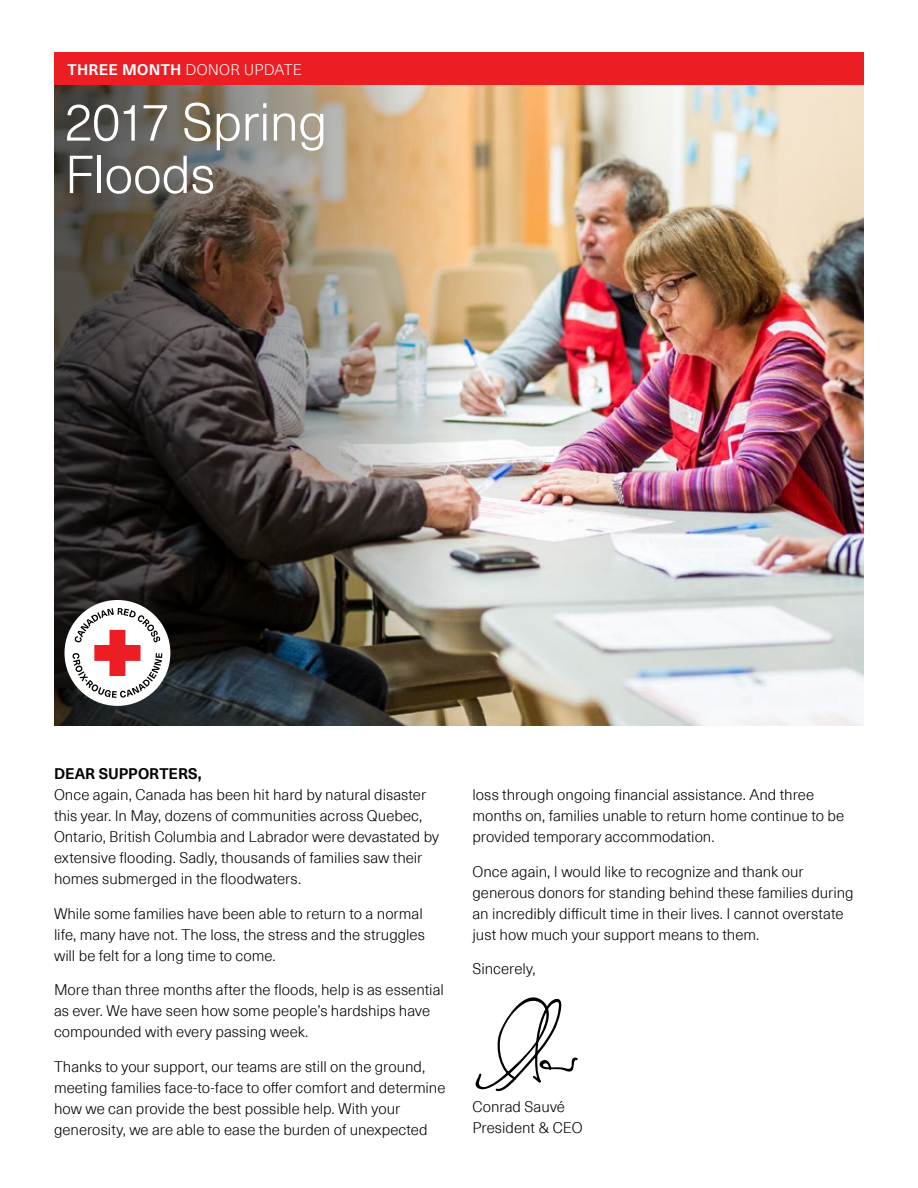
<style>
.page{position:relative;width:918px;height:1188px;background:#fff}
.page>*{position:absolute;margin:0;border:0;box-sizing:border-box;transform-origin:0 0}
.t1{font:300 52.5px/52.5px "Neue Haas Unica Pro";letter-spacing:-.02em;color:#fff}
.t2{font:300 15px/21px "Neue Haas Unica Pro";color:#000}
.t3{font:300 15px "Neue Haas Unica Pro";letter-spacing:.02em;color:#fff}
.t4{font:700 15px "Neue Haas Unica Pro";color:#000}
.s1{font-weight:700}
</style>
<div class="page">
<img style="left:571px;top:86px;width:293px;height:640px">
<img style="left:54px;top:86px;width:517px;height:640px">
<div style="left:54px;top:52px;width:810px;height:34px;background:#ed1d24"></div>
<div style="left:65px;top:600px;width:105px;height:106px;background:#fff;border-radius:50%"></div>
<svg style="left:72px;top:608px;width:90px;height:90px"></svg>
<svg style="left:475px;top:997px;width:103px;height:95px"></svg>
<p class="t3" style="left:68px;top:61px;width:236px"><span class="s1">THREE MONTH</span> DONOR UPDATE</p>
<h1 class="t1" style="left:64px;top:97px;width:265px">2017 Spring<br>Floods</h1>
<p class="t4" style="left:54px;top:765px;width:149px">DEAR SUPPORTERS,</p>
<p class="t2" style="left:54px;top:785px;width:387px">Once again, Canada has been hit hard by natural disaster this year. In May, dozens of communities across Quebec, Ontario, British Columbia and Labrador were devastated by extensive flooding. Sadly, thousands of families saw their homes submerged in the floodwaters.</p>
<p class="t2" style="left:54px;top:903px;width:373px">While some families have been able to return to a normal life, many have not. The loss, the stress and the struggles will be felt for a long time to come.</p>
<p class="t2" style="left:54px;top:980px;width:391px">More than three months after the floods, help is as essential as ever. We have seen how some people’s hardships have compounded with every passing week.</p>
<p class="t2" style="left:54px;top:1056px;width:393px">Thanks to your support, our teams are still on the ground, meeting families face-to-face to offer comfort and determine how we can provide the best possible help. With your generosity, we are able to ease the burden of unexpected</p>
<p class="t2" style="left:472px;top:785px;width:373px">loss through ongoing financial assistance. And three months on, families unable to return home continue to be provided temporary accommodation.</p>
<p class="t2" style="left:472px;top:861px;width:383px">Once again, I would like to recognize and thank our generous donors for standing behind these families during an incredibly difficult time in their lives. I cannot overstate just how much your support means to them.</p>
<p class="t2" style="left:472px;top:959px;width:65px">Sincerely,</p>
<p class="t2" style="left:472px;top:1097px;width:112px">Conrad Sauvé<br>President &amp; CEO</p>
</div>
